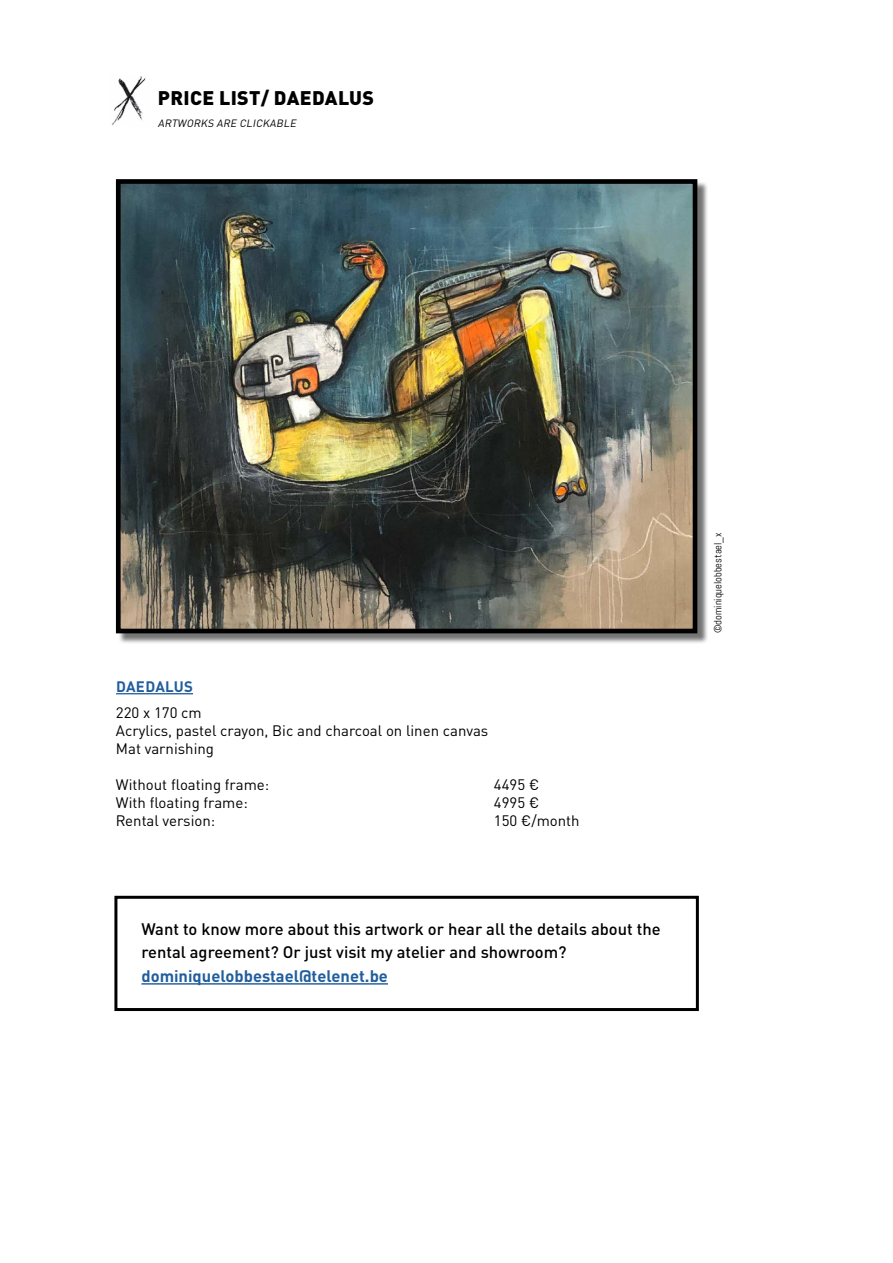
<style>
.page{position:relative;width:893px;height:1263px;background:#fff}
.page>*{position:absolute;margin:0;border:0;box-sizing:border-box;transform-origin:0 0}
.t1{font:900 19.5px "DIN Pro";letter-spacing:.02em;color:#000}
.t2{font:500 16.5px/22.5px "DIN Pro";color:#000}
.t3{font:700 16.5px "DIN Pro";color:#215e9e}
.t4{font:15px/18px "DIN Pro";color:#000}
.t5{font:700 15px "DIN Pro";letter-spacing:.02em;color:#215e9e}
.t6{font:10.5px "Abel";color:#000}
.t7{font:italic 10.5px "DIN Pro";color:#000}
</style>
<div class="page">
<hr style="left:116px;top:693px;width:77px;height:1px;background:#215e9e">
<hr style="left:141px;top:983px;width:247px;height:1px;background:#215e9e">
<div style="left:118px;top:181px;width:590px;height:463px;background:#000;opacity:.55"></div>
<img style="left:122px;top:185px;width:569px;height:442px">
<div style="left:116px;top:179px;width:581px;height:454px;border:5px solid #000"></div>
<img style="left:112px;top:76px;width:34px;height:50px">
<div style="left:114px;top:896px;width:585px;height:115px;border:3px solid #000"></div>
<h1 class="t1" style="left:158px;top:82px;width:218px">PRICE LIST/ DAEDALUS</h1>
<p class="t7" style="left:158px;top:114px;width:142px">ARTWORKS ARE CLICKABLE</p>
<p class="t5" style="left:116px;top:674px;width:78px">DAEDALUS</p>
<p class="t4" style="left:116px;top:702px;width:374px">220 x 170 cm<br>Acrylics, pastel crayon, Bic and charcoal on linen canvas<br>Mat varnishing</p>
<p class="t4" style="left:116px;top:774px;width:155px">Without floating frame:</p>
<p class="t4" style="left:494px;top:774px;width:47px">4495 €</p>
<p class="t4" style="left:116px;top:792px;width:133px">With floating frame:</p>
<p class="t4" style="left:494px;top:792px;width:47px">4995 €</p>
<p class="t4" style="left:116px;top:810px;width:101px">Rental version:</p>
<p class="t4" style="left:494px;top:810px;width:87px">150 €/month</p>
<p class="t2" style="left:141px;top:916px;width:521px">Want to know more about this artwork or hear all the details about the rental agreement? Or just visit my atelier and showroom?</p>
<p class="t3" style="left:141px;top:962px;width:248px">dominiquelobbestael@telenet.be</p>
<p class="t6" style="left:711px;top:633px;width:103px;rotate:-90deg">©dominiquelobbestael_x</p>
</div>
